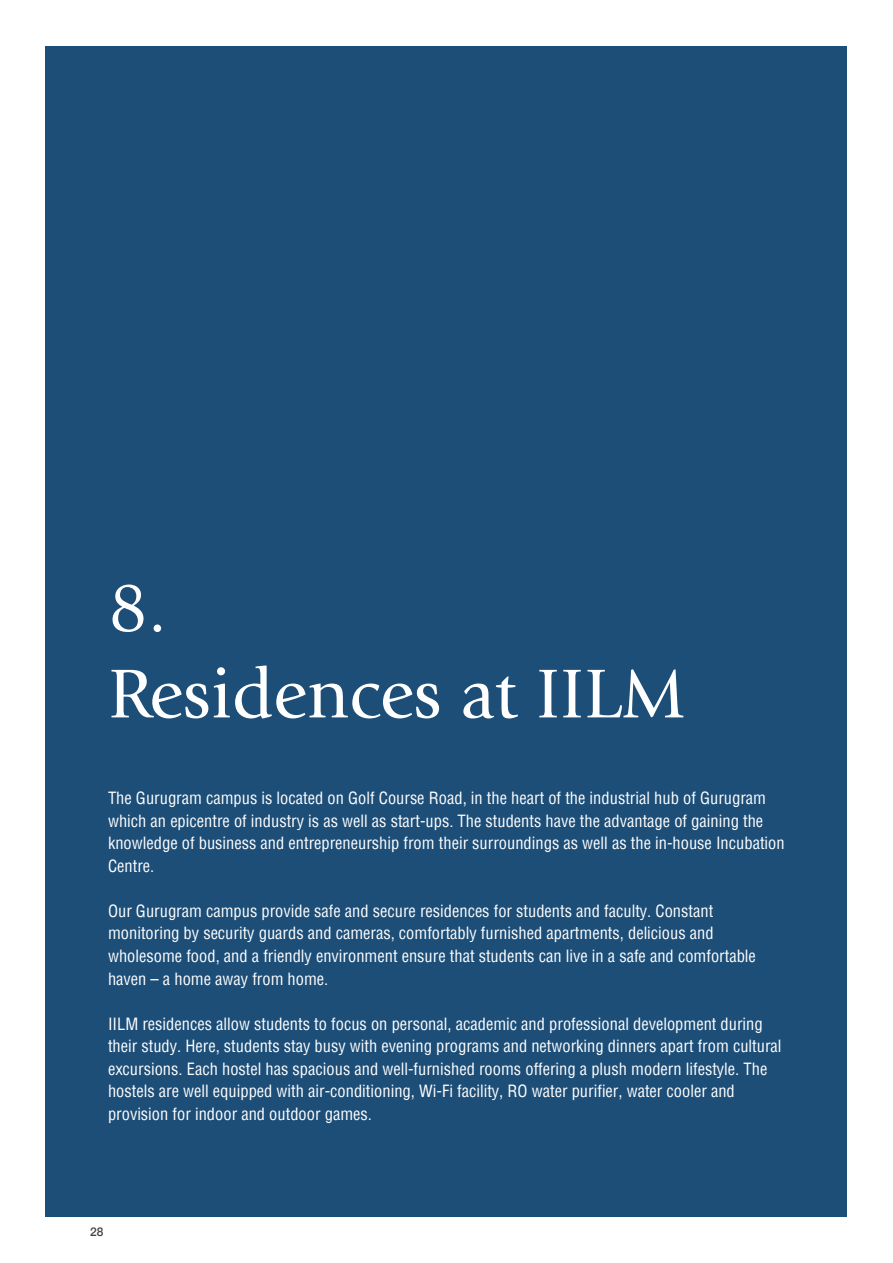
<style>
.page{position:relative;width:893px;height:1263px;background:#fff}
.page>*{position:absolute;margin:0;border:0;box-sizing:border-box;transform-origin:0 0}
.t1{font:72px/86.4px "Giovanni";color:#fff}
.t2{font:condensed 16.5px/22.5px "Helvetica";color:#fff}
.t3{font:500 12px "Helvetica Neue";color:#424041}
</style>
<div class="page">
<div style="left:46px;top:46px;width:801px;height:1170px;background:#1d4e78"></div>
<h1 class="t1" style="left:108px;top:565px;width:579px">8.<br>Residences at IILM</h1>
<p class="t2" style="left:108px;top:787px;width:678px">The Gurugram campus is located on Golf Course Road, in the heart of the industrial hub of Gurugram which an epicentre of industry is as well as start-ups. The students have the advantage of gaining the knowledge of business and entrepreneurship from their surroundings as well as the in-house Incubation Centre.</p>
<p class="t2" style="left:108px;top:899px;width:649px">Our Gurugram campus provide safe and secure residences for students and faculty. Constant monitoring by security guards and cameras, comfortably furnished apartments, delicious and wholesome food, and a friendly environment ensure that students can live in a safe and comfortable haven – a home away from home.</p>
<p class="t2" style="left:108px;top:1012px;width:675px">IILM residences allow students to focus on personal, academic and professional development during their study. Here, students stay busy with evening programs and networking dinners apart from cultural excursions. Each hostel has spacious and well-furnished rooms offering a plush modern lifestyle. The hostels are well equipped with air-conditioning, Wi-Fi facility, RO water purifier, water cooler and provision for indoor and outdoor games.</p>
<p class="t3" style="left:90px;top:1222px;width:15px">28</p>
</div>
